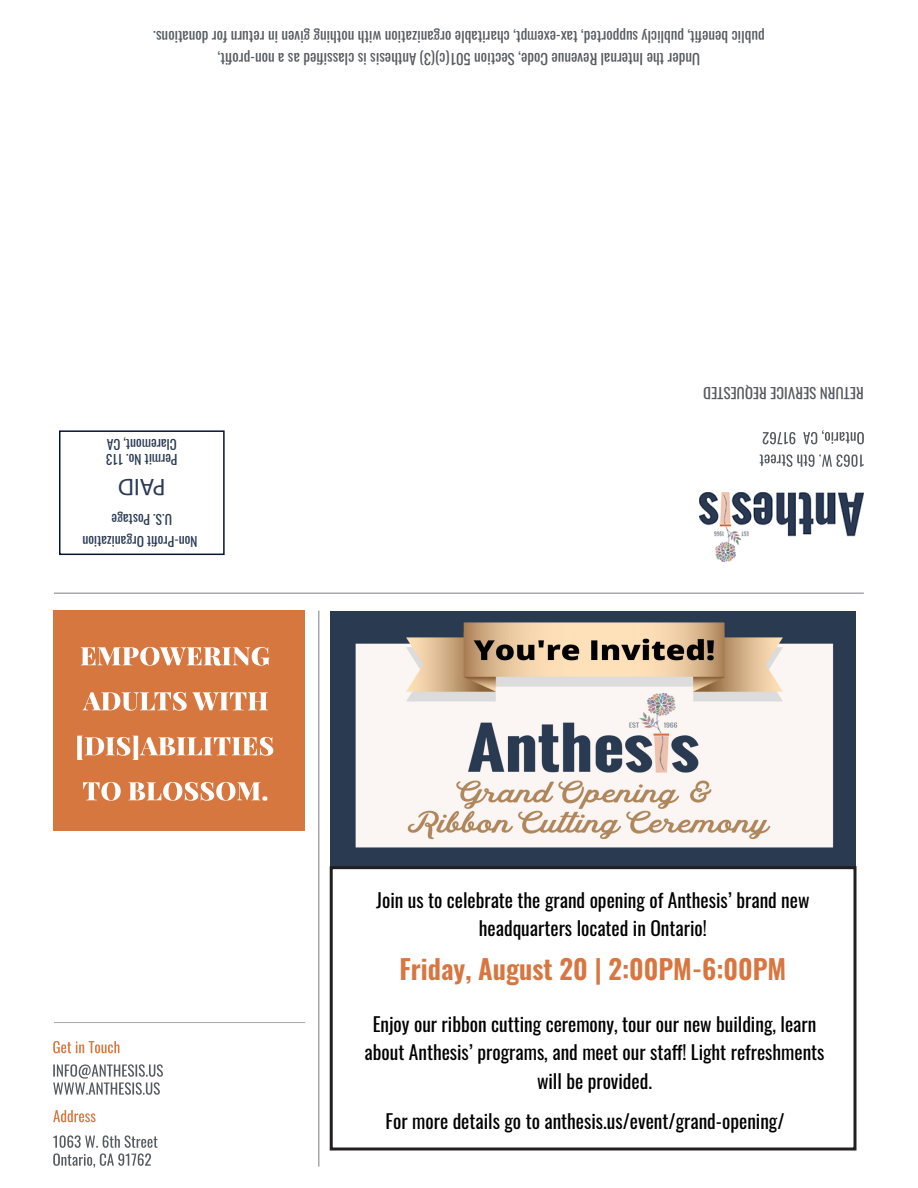
<style>
.page{position:relative;width:918px;height:1188px;background:#fff}
.page>*{position:absolute;margin:0;border:0;box-sizing:border-box;transform-origin:0 0}
.t1{font:600 27px "Oswald";color:#d77640}
.t2{font:24px "Myriad Pro";color:#2a3951}
.t3{font:19.5px/28.5px "Oswald";color:#000;text-align:center}
.t4{font:15px "Oswald";color:#565b60}
.t5{font:13.5px "Oswald";color:#2a3951}
</style>
<div class="page">
<hr style="left:54px;top:1022px;width:251px;height:1px;background:#a8a9ad">
<img style="left:330px;top:611px;width:526px;height:255px">
<div style="left:330px;top:866px;width:526px;height:285px;border:3px solid #231f20"></div>
<svg style="left:53px;top:1135px;width:104px;height:33px"></svg>
<svg style="left:53px;top:1064px;width:110px;height:31px"></svg>
<svg style="left:53px;top:1110px;width:43px;height:12px"></svg>
<svg style="left:53px;top:1041px;width:66px;height:12px"></svg>
<hr style="left:54px;top:592px;width:810px;height:2px;background:#a8a9ad">
<div style="left:53px;top:611px;width:252px;height:220px;background:#d77740"></div>
<svg style="left:81px;top:647px;width:189px;height:19px"></svg>
<svg style="left:83px;top:692px;width:185px;height:19px"></svg>
<svg style="left:77px;top:736px;width:196px;height:24px"></svg>
<svg style="left:83px;top:782px;width:184px;height:19px"></svg>
<hr style="left:318px;top:611px;width:2px;height:556px;background:#a8a9ad">
<img style="left:700px;top:493px;width:164px;height:68px">
<svg style="left:760px;top:454px;width:104px;height:13px"></svg>
<svg style="left:763px;top:430px;width:101px;height:14px"></svg>
<div style="left:59px;top:430px;width:166px;height:125px;border:2px solid #041532"></div>
<p class="t4" style="left:765px;top:50px;width:613px;rotate:-180deg">public benefit, publicly supported, tax-exempt, charitable organization with nothing given in return for donations.</p>
<p class="t4" style="left:700px;top:72px;width:484px;rotate:-180deg">Under the Internal Revenue Code, Section 501(c)(3) Anthesis is classified as a non-profit,</p>
<p class="t5" style="left:177px;top:456px;width:72px;rotate:-180deg">Claremont, CA</p>
<p class="t5" style="left:178px;top:471px;width:73px;rotate:-180deg">Permit No. 113</p>
<p class="t2" style="left:165px;top:502px;width:49px;rotate:-180deg">PAID</p>
<p class="t5" style="left:172px;top:531px;width:62px;rotate:-180deg">U.S. Postage</p>
<p class="t5" style="left:198px;top:554px;width:117px;rotate:-180deg">Non-Profit Organization</p>
<p class="t4" style="left:864px;top:407px;width:162px;rotate:-180deg">RETURN SERVICE REQUESTED</p>
<p class="t3" style="left:376px;top:884px;width:435px">Join us to celebrate the grand opening of Anthesis’ brand new headquarters located in Ontario!</p>
<p class="t1" style="left:399px;top:955px;width:388px">Friday, August 20 | 2:00PM-6:00PM</p>
<p class="t3" style="left:364px;top:1008px;width:462px">Enjoy our ribbon cutting ceremony, tour our new building, learn about Anthesis’ programs, and meet our staff! Light refreshments will be provided.</p>
<p class="t3" style="left:386px;top:1105px;width:401px">For more details go to anthesis.us/event/grand-opening/</p>
</div>
